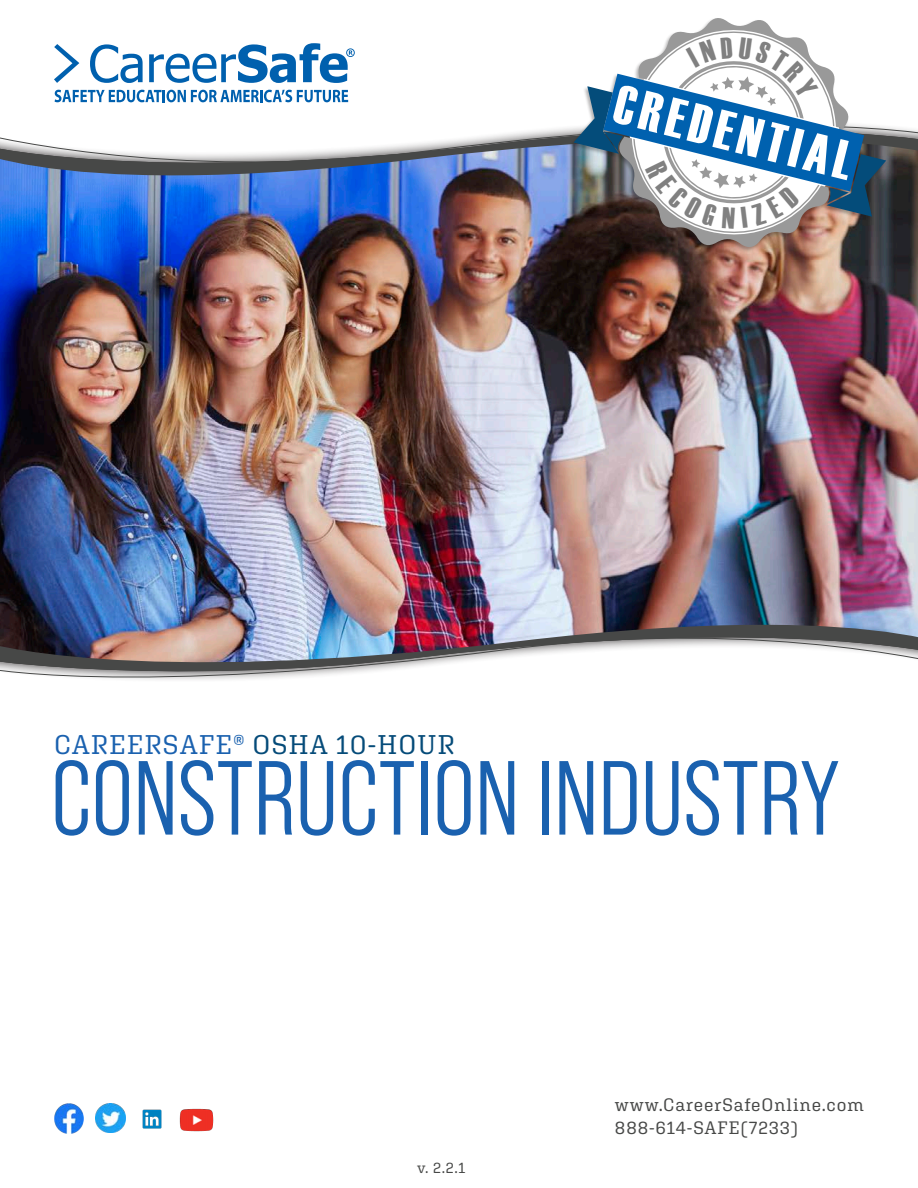
<style>
.page{position:relative;width:918px;height:1188px;background:#fff}
.page>*{position:absolute;margin:0;border:0;box-sizing:border-box;transform-origin:0 0}
.t1{font:105px "Bebas Neue Pro Middle";color:#1a61af}
.t2{font:55.05px "Haettenschweiler";color:#fff}
.t3{font:27px "Aglet Slab";letter-spacing:.05em;color:#1a61af}
.t4{font:18px "Aglet Slab";letter-spacing:.05em;color:#474847}
.t5{font:15px "Aglet Slab";color:#474847}
.s1{color:#054b79}
</style>
<div class="page">
<img style="left:0;top:206px;width:918px;height:389px">
<img style="left:0;top:595px;width:918px;height:21px">
<img style="left:0;top:184px;width:918px;height:22px">
<img style="left:0;top:616px;width:918px;height:64px">
<svg style="left:0;top:100px;width:918px;height:84px"></svg>
<svg style="left:90px;top:44px;width:53px;height:39px"></svg>
<svg style="left:149px;top:43px;width:206px;height:40px"></svg>
<svg style="left:54px;top:44px;width:25px;height:39px"></svg>
<svg style="left:55px;top:90px;width:293px;height:12px"></svg>
<div style="left:569px;top:17px;width:318px;height:235px;background:#231f20;opacity:.33"></div>
<svg style="left:617px;top:17px;width:233px;height:232px"></svg>
<img style="left:54px;top:1103px;width:30px;height:30px">
<img style="left:142px;top:1109px;width:20px;height:20px">
<img style="left:96px;top:1104px;width:29px;height:29px">
<img style="left:179px;top:1108px;width:35px;height:23px">
<svg style="left:574px;top:28px;width:312px;height:209px"></svg>
<p class="t2" style="left:625px;top:67px;width:245px;rotate:14deg">CREDENTIAL</p>
<p class="t3" style="left:54px;top:729px;width:402px">CAREERSAFE® <span class="s1">OSHA 10-HOUR</span></p>
<p class="t1" style="left:51px;top:739px;width:791px">CONSTRUCTION INDUSTRY</p>
<p class="t5" style="left:417px;top:1159px;width:50px">v. 2.2.1</p>
<p class="t4" style="left:615px;top:1094px;width:251px">www.CareerSafeOnline.com</p>
<p class="t4" style="left:615px;top:1117px;width:185px">888-614-SAFE(7233)</p>
</div>
